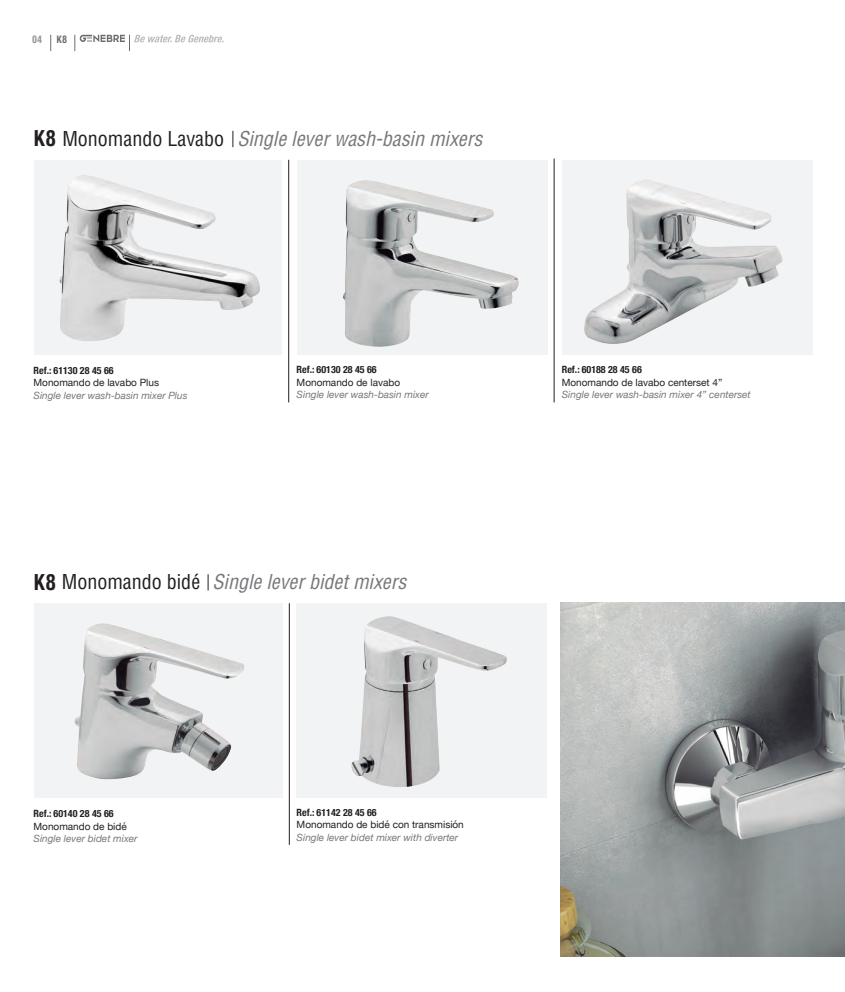
<style>
.page{position:relative;width:845px;height:992px;background:#fff}
.page>*{position:absolute;margin:0;border:0;box-sizing:border-box;transform-origin:0 0}
.t1{font:italic condensed 20px "Helvetica";color:#76787b}
.t2{font:condensed 20px "Helvetica";color:#231f20}
.t3{font:italic 10px "Helvetica Neue";color:#76787b}
.t4{font:10px "Helvetica Neue";color:#231f20}
.t5{font:700 condensed 10px "Helvetica Neue";color:#231f20}
.t6{font:700 condensed 10px "Helvetica";color:#939598}
.t7{font:700 condensed 10px "Helvetica";color:#6c6d70}
.s1{font-weight:700;font-size:21.25px}
</style>
<div class="page">
<svg style="left:74px;top:35px;width:150px;height:16px"></svg>
<svg style="left:50px;top:35px;width:1px;height:16px"></svg>
<svg style="left:34px;top:603px;width:248px;height:195px;fill:#f2f3f4"></svg>
<svg style="left:296px;top:603px;width:251px;height:195px;fill:#f2f3f4"></svg>
<hr style="left:289px;top:603px;width:1px;height:242px;background:#231f20">
<svg style="left:208px;top:574px;width:1px;height:16px"></svg>
<svg style="left:34px;top:160px;width:247px;height:195px;fill:#f2f3f4"></svg>
<svg style="left:297px;top:160px;width:250px;height:195px;fill:#f2f3f4"></svg>
<svg style="left:562px;top:160px;width:250px;height:195px;fill:#f2f3f4"></svg>
<svg style="left:232px;top:131px;width:1px;height:16px"></svg>
<hr style="left:288px;top:160px;width:1px;height:242px;background:#231f20">
<hr style="left:554px;top:158px;width:1px;height:244px;background:#231f20">
<img style="left:59px;top:175px;width:25px;height:131px">
<img style="left:343px;top:180px;width:22px;height:120px">
<img style="left:75px;top:623px;width:27px;height:95px">
<img style="left:363px;top:616px;width:25px;height:78px">
<img style="left:560px;top:603px;width:284px;height:354px">
<img style="left:626px;top:179px;width:20px;height:86px">
<p class="t6" style="left:32px;top:33px;width:11px">04</p>
<p class="t7" style="left:57px;top:33px;width:12px">K8</p>
<p class="t2" style="left:34px;top:126px;width:192px"><span class="s1">K8</span> Monomando Lavabo</p>
<p class="t1" style="left:237px;top:126px;width:246px">Single lever wash-basin mixers</p>
<p class="t5" style="left:34px;top:362px;width:81px">Ref.: 61130 28 45 66</p>
<p class="t4" style="left:34px;top:375px;width:127px">Monomando de lavabo Plus</p>
<p class="t3" style="left:34px;top:388px;width:155px">Single lever wash-basin mixer Plus</p>
<p class="t5" style="left:296px;top:361px;width:81px">Ref.: 60130 28 45 66</p>
<p class="t4" style="left:296px;top:375px;width:105px">Monomando de lavabo</p>
<p class="t3" style="left:296px;top:388px;width:134px">Single lever wash-basin mixer</p>
<p class="t2" style="left:34px;top:569px;width:168px"><span class="s1">K8</span> Monomando bidé</p>
<p class="t1" style="left:212px;top:569px;width:195px">Single lever bidet mixers</p>
<p class="t5" style="left:34px;top:805px;width:81px">Ref.: 60140 28 45 66</p>
<p class="t4" style="left:34px;top:819px;width:95px">Monomando de bidé</p>
<p class="t3" style="left:34px;top:831px;width:105px">Single lever bidet mixer</p>
<p class="t5" style="left:296px;top:804px;width:81px">Ref.: 61142 28 45 66</p>
<p class="t4" style="left:296px;top:817px;width:169px">Monomando de bidé con transmisión</p>
<p class="t3" style="left:296px;top:830px;width:163px">Single lever bidet mixer with diverter</p>
<p class="t5" style="left:561px;top:361px;width:81px">Ref.: 60188 28 45 66</p>
<p class="t4" style="left:561px;top:375px;width:162px">Monomando de lavabo centerset 4”</p>
<p class="t3" style="left:561px;top:388px;width:190px">Single lever wash-basin mixer 4” centerset</p>
</div>
